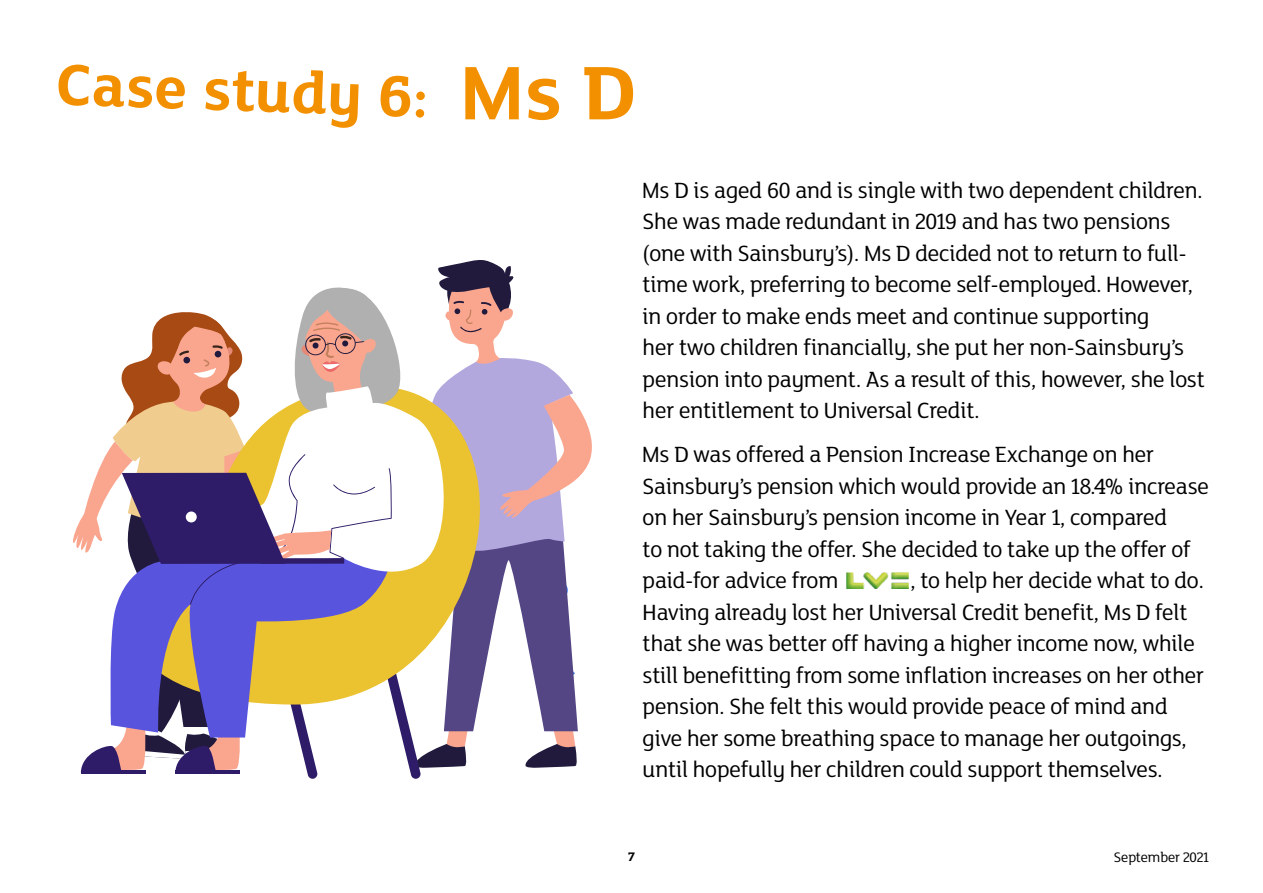
<style>
.page{position:relative;width:1263px;height:893px;background:#fff}
.page>*{position:absolute;margin:0;border:0;box-sizing:border-box;transform-origin:0 0}
.t1{font:700 82.5px "Mary Ann";color:#f39000}
.t2{font:700 63px "Mary Ann";color:#f39000}
.t3{font:24px/31.5px "Mary Ann";color:#000}
.t4{font:15px "Mary Ann";color:#000}
.t5{font:700 13.5px "Mary Ann";color:#000}
</style>
<div class="page">
<img style="left:847px;top:572px;width:61px;height:17px">
<svg style="left:73px;top:260px;width:519px;height:519px"></svg>
<h2 class="t2" style="left:58px;top:40px;width:373px;rotate:2deg">Case study 6:</h2>
<h1 class="t1" style="left:460px;top:36px;width:177px">Ms D</h1>
<p class="t3" style="left:642px;top:174px;width:564px">Ms D is aged 60 and is single with two dependent children.<br>She was made redundant in 2019 and has two pensions (one with Sainsbury’s). Ms D decided not to return to full&shy;time work, preferring to become self-employed. However, in order to make ends meet and continue supporting<br>her two children financially, she put her non-Sainsbury’s pension into payment. As a result of this, however, she lost her entitlement to Universal Credit.</p>
<p class="t3" style="left:642px;top:438px;width:568px">Ms D was offered a Pension Increase Exchange on her Sainsbury’s pension which would provide an 18.4% increase on her Sainsbury’s pension income in Year 1, compared<br>to not taking the offer. She decided to take up the offer of paid-for advice from</p>
<p class="t3" style="left:643px;top:564px;width:563px;text-indent:268px">, to help her decide what to do.<br>Having already lost her Universal Credit benefit, Ms D felt that she was better off having a higher income now, while still benefitting from some inflation increases on her other pension. She felt this would provide peace of mind and give her some breathing space to manage her outgoings, until hopefully her children could support themselves.</p>
<p class="t5" style="left:628px;top:847px;width:8px">7</p>
<p class="t4" style="left:1114px;top:847px;width:96px">September 2021</p>
</div>
